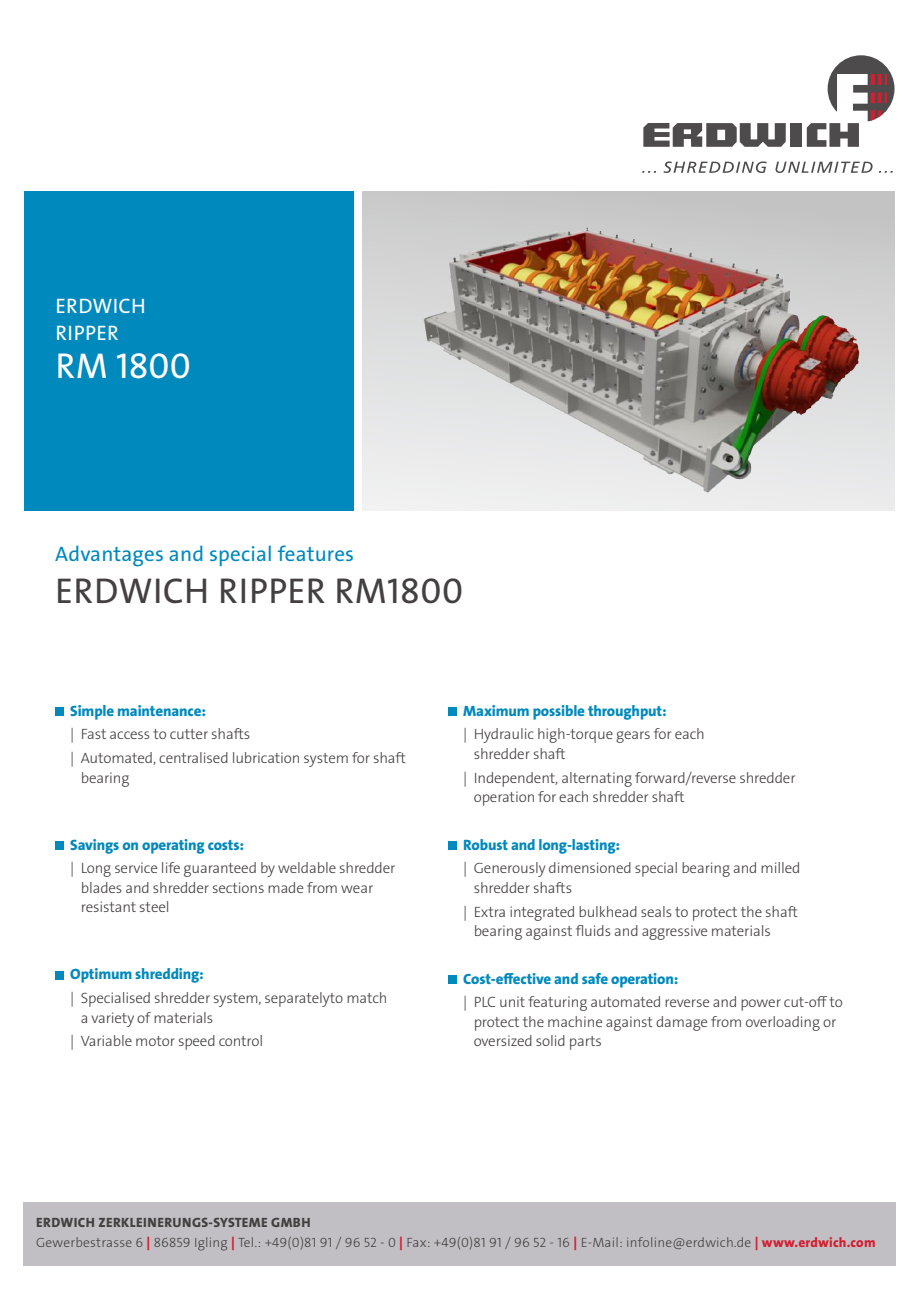
<style>
.page{position:relative;width:919px;height:1289px;background:#fff}
.page>*{position:absolute;margin:0;border:0;box-sizing:border-box;transform-origin:0 0}
.t1{font:36px "The Sans LP5 Plain";letter-spacing:.01em;color:#444041}
.t2{font:36px "The Sans LP5 Plain";color:#fff}
.t3{font:21px "The Sans LP5 Plain";letter-spacing:.01em;color:#0089bd}
.t4{font:21px/27px "The Sans LP5 Plain";letter-spacing:.015em;color:#fff}
.t5{font:15px/19.5px "The Sans LP3 Lig";letter-spacing:-.01em;color:#444041}
.t6{font:15px "The Sans LP8 Ex Bld";letter-spacing:-.01em;color:#0089bd}
.t7{font:13.5px "The Sans LP3 Lig";letter-spacing:.015em;color:#444041}
.t8{font:13.5px "The Sans LP8 Ex Bld";letter-spacing:.03em;color:#444041}
.s1{font-family:"The Sans LP8 Ex Bld";color:#d12031}
</style>
<div class="page">
<div style="left:24px;top:191px;width:330px;height:319px;background:#0089bd"></div>
<div style="left:23px;top:1201px;width:872px;height:64px;background:#c2bfc4"></div>
<div style="left:827px;top:55px;width:67px;height:67px;background:#4e4b4c;border-radius:50%"></div>
<svg style="left:643px;top:123px;width:142px;height:24px"></svg>
<div style="left:790px;top:123px;width:11px;height:24px;background:#4e4b4c"></div>
<svg style="left:806px;top:74px;width:80px;height:73px"></svg>
<svg style="left:642px;top:161px;width:250px;height:12px"></svg>
<img style="left:362px;top:191px;width:532px;height:319px">
<div style="left:55px;top:707px;width:9px;height:8px;background:#0089bd"></div>
<div style="left:55px;top:841px;width:9px;height:8px;background:#0089bd"></div>
<div style="left:55px;top:970px;width:9px;height:9px;background:#0089bd"></div>
<div style="left:448px;top:707px;width:8px;height:8px;background:#0089bd"></div>
<div style="left:448px;top:841px;width:8px;height:8px;background:#0089bd"></div>
<div style="left:448px;top:975px;width:8px;height:8px;background:#0089bd"></div>
<h2 class="t4" style="left:55px;top:293px;width:92px">ERDWICH<br>RIPPER</h2>
<h1 class="t2" style="left:56px;top:342px;width:137px">RM 1800</h1>
<h2 class="t3" style="left:55px;top:540px;width:300px">Advantages and special features</h2>
<h1 class="t1" style="left:55px;top:568px;width:409px">ERDWICH RIPPER RM1800</h1>
<p class="t6" style="left:70px;top:700px;width:137px">Simple maintenance:</p>
<p class="t5" style="left:70px;top:722px;width:337px;line-height:23.7px">| Fast access to cutter shafts<br>| Automated, centralised lubrication system for shaft</p>
<p class="t5" style="left:81px;top:767px;width:50px">bearing</p>
<p class="t6" style="left:70px;top:834px;width:175px">Savings on operating costs:</p>
<p class="t5" style="left:81px;top:858px;width:316px;text-indent:-10px">| Long service life guaranteed by weldable shredder blades and shredder sections made from wear resistant steel</p>
<p class="t6" style="left:70px;top:964px;width:135px">Optimum shredding:</p>
<p class="t5" style="left:81px;top:988px;width:308px;text-indent:-10px">| Specialised shredder system, separatelyto match a variety of materials</p>
<p class="t5" style="left:70px;top:1031px;width:194px">| Variable motor speed control</p>
<p class="t6" style="left:463px;top:700px;width:205px">Maximum possible throughput:</p>
<p class="t5" style="left:473px;top:724px;width:233px;text-indent:-10px">| Hydraulic high-torque gears for each shredder shaft</p>
<p class="t5" style="left:473px;top:767px;width:323px;text-indent:-10px">| Independent, alternating forward/reverse shredder operation for each shredder shaft</p>
<p class="t6" style="left:463px;top:834px;width:158px">Robust and long-lasting:</p>
<p class="t5" style="left:473px;top:858px;width:328px;text-indent:-10px">| Generously dimensioned special bearing and milled shredder shafts</p>
<p class="t5" style="left:473px;top:901px;width:326px;text-indent:-10px">| Extra integrated bulkhead seals to protect the shaft bearing against fluids and aggressive materials</p>
<p class="t6" style="left:463px;top:968px;width:217px">Cost-effective and safe operation:</p>
<p class="t5" style="left:473px;top:992px;width:370px;text-indent:-10px">| PLC unit featuring automated reverse and power cut-off to protect the machine against damage from overloading or oversized solid parts</p>
<p class="t8" style="left:36px;top:1213px;width:276px">ERDWICH ZERKLEINERUNGS-SYSTEME GMBH</p>
<p class="t7" style="left:36px;top:1233px;width:840px">Gewerbestrasse 6 <span class="s1">|</span> 86859 Igling <span class="s1">|</span> Tel.: +49(0)81 91 / 96 52 - 0 <span class="s1">|</span> Fax: +49(0)81 91 / 96 52 - 16 <span class="s1">|</span> E-Mail: infoline@erdwich.de <span class="s1">| www.erdwich.com</span></p>
</div>
